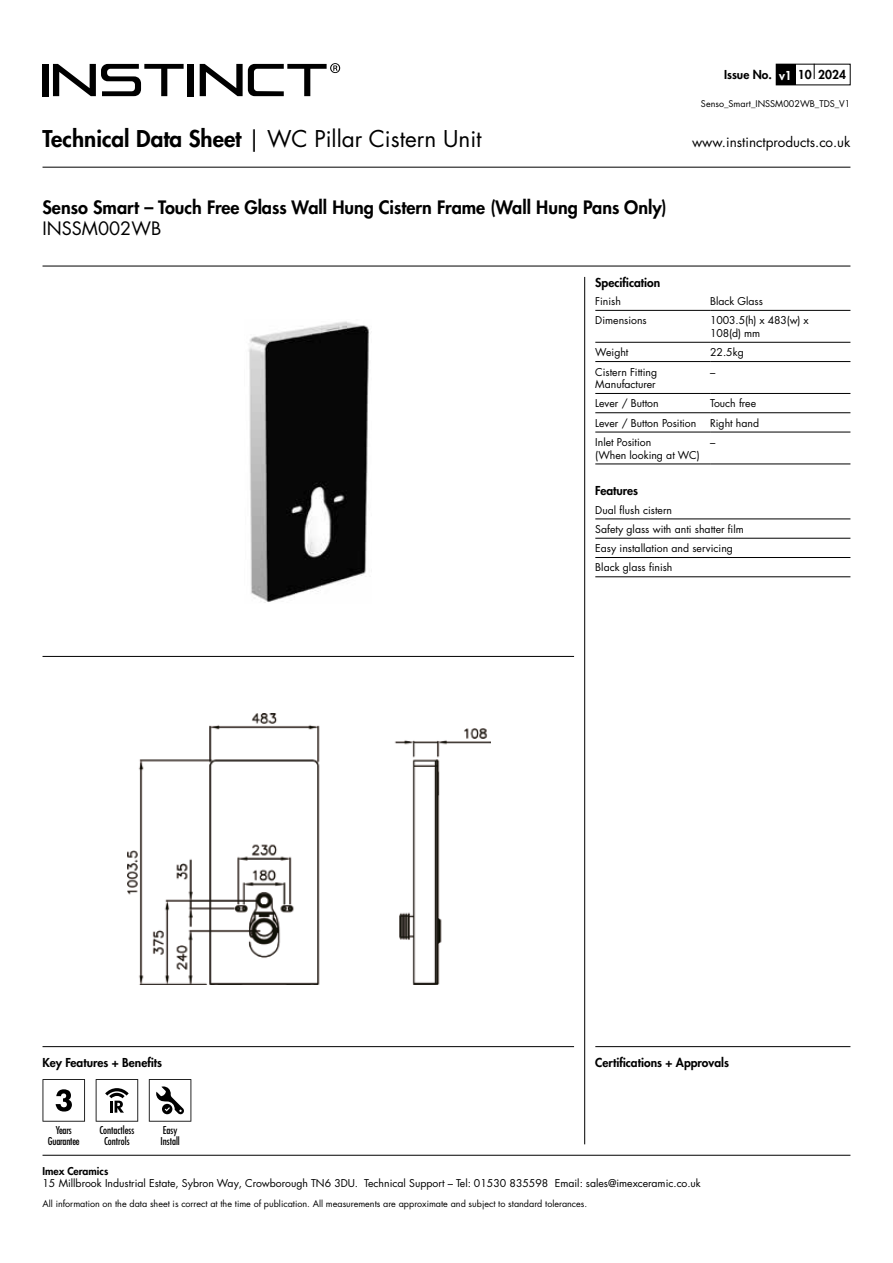
<style>
.page{position:relative;width:893px;height:1263px;background:#fff}
.page>*{position:absolute;margin:0;border:0;box-sizing:border-box;transform-origin:0 0}
.t1{font:22.5px "Futura LT Pro";color:#000}
.t2{font:800 18px "Futura LT Pro";color:#000}
.t3{font:18px "Futura LT Pro";color:#000}
.t4{font:13.5px "Futura LT Pro";color:#000}
.t5{font:800 12px "Futura LT Pro";color:#000}
.t6{font:10.5px/12.6px "Futura LT Pro";color:#000}
.t7{font:500 condensed 10.5px/10.5px "Futura LT Pro";color:#000;text-align:center}
.t8{font:500 condensed 10.5px/10.5px "Futura LT Pro";letter-spacing:-.02em;color:#000;text-align:center}
.t9{font:800 10.5px "Futura LT Pro";color:#000}
.t10{font:9px "Futura LT Pro";color:#000}
.s1{color:#fff}
.s2{font-weight:800}
</style>
<div class="page">
<div style="left:43px;top:64px;width:6px;height:32px;background:#000"></div>
<div style="left:188px;top:64px;width:6px;height:32px;background:#000"></div>
<svg style="left:200px;top:63px;width:140px;height:33px"></svg>
<svg style="left:53px;top:64px;width:131px;height:32px"></svg>
<div style="left:776px;top:64px;width:19px;height:21px;background:#000"></div>
<svg style="left:814px;top:64px;width:1px;height:15px"></svg>
<hr style="left:43px;top:1155px;width:807px;height:1px;background:#000">
<hr style="left:43px;top:1046px;width:531px;height:1px;background:#000">
<hr style="left:595px;top:1046px;width:255px;height:1px;background:#000">
<hr style="left:43px;top:167px;width:807px;height:1px;background:#000">
<hr style="left:43px;top:266px;width:807px;height:1px;background:#000">
<hr style="left:584px;top:277px;width:1px;height:867px;background:#000">
<svg style="left:43px;top:1079px;width:42px;height:42px"></svg>
<svg style="left:96px;top:1079px;width:42px;height:42px"></svg>
<svg style="left:149px;top:1079px;width:42px;height:42px"></svg>
<hr style="left:595px;top:310px;width:115px;height:1px;background:#000">
<hr style="left:710px;top:310px;width:140px;height:1px;background:#000">
<hr style="left:595px;top:342px;width:115px;height:1px;background:#000">
<hr style="left:710px;top:342px;width:140px;height:1px;background:#000">
<hr style="left:595px;top:361px;width:115px;height:1px;background:#000">
<hr style="left:710px;top:361px;width:140px;height:1px;background:#000">
<hr style="left:595px;top:393px;width:115px;height:1px;background:#000">
<hr style="left:710px;top:393px;width:140px;height:1px;background:#000">
<hr style="left:595px;top:412px;width:115px;height:1px;background:#000">
<hr style="left:710px;top:412px;width:140px;height:1px;background:#000">
<hr style="left:595px;top:432px;width:115px;height:1px;background:#000">
<hr style="left:710px;top:432px;width:140px;height:1px;background:#000">
<hr style="left:595px;top:464px;width:115px;height:1px;background:#000">
<hr style="left:710px;top:464px;width:140px;height:1px;background:#000">
<hr style="left:43px;top:656px;width:531px;height:1px;background:#000">
<img style="left:128px;top:713px;width:363px;height:272px">
<hr style="left:595px;top:519px;width:255px;height:1px;background:#000">
<hr style="left:595px;top:538px;width:255px;height:1px;background:#000">
<hr style="left:595px;top:557px;width:255px;height:1px;background:#000">
<hr style="left:595px;top:576px;width:255px;height:1px;background:#000">
<img style="left:248px;top:321px;width:121px;height:282px">
<p class="t5" style="left:724px;top:66px;width:123px">Issue No. <span class="s1">v1</span> 10 2024</p>
<p class="t10" style="left:701px;top:98px;width:151px">Senso_Smart_INSSM002WB_TDS_V1</p>
<h1 class="t1" style="left:43px;top:123px;width:441px"><span class="s2">Technical Data Sheet</span> | WC Pillar Cistern Unit</h1>
<p class="t4" style="left:692px;top:132px;width:160px">www.instinctproducts.co.uk</p>
<h2 class="t2" style="left:43px;top:193px;width:626px">Senso Smart – Touch Free Glass Wall Hung Cistern Frame (Wall Hung Pans Only)</h2>
<h2 class="t3" style="left:43px;top:216px;width:120px">INSSM002WB</h2>
<p class="t5" style="left:595px;top:273px;width:66px">Specification</p>
<p class="t6" style="left:595px;top:295px;width:27px">Finish</p>
<p class="t6" style="left:710px;top:295px;width:54px">Black Glass</p>
<p class="t6" style="left:595px;top:314px;width:53px">Dimensions</p>
<p class="t6" style="left:710px;top:314px;width:100px">1003.5(h) x 483(w) x<br>108(d) mm</p>
<p class="t6" style="left:595px;top:346px;width:35px">Weight</p>
<p class="t6" style="left:710px;top:346px;width:35px">22.5kg</p>
<p class="t6" style="left:595px;top:365px;width:63px">Cistern Fitting<br>Manufacturer</p>
<p class="t6" style="left:710px;top:365px;width:7px">–</p>
<p class="t6" style="left:595px;top:397px;width:65px">Lever / Button</p>
<p class="t6" style="left:710px;top:397px;width:48px">Touch free</p>
<p class="t6" style="left:595px;top:416px;width:103px">Lever / Button Position</p>
<p class="t6" style="left:710px;top:416px;width:51px">Right hand</p>
<p class="t6" style="left:595px;top:436px;width:106px">Inlet Position<br>(When looking at WC)</p>
<p class="t6" style="left:710px;top:436px;width:7px">–</p>
<p class="t5" style="left:595px;top:482px;width:44px">Features</p>
<p class="t6" style="left:595px;top:500px;width:150px;line-height:19.4px">Dual flush cistern<br>Safety glass with anti shatter film<br>Easy installation and servicing<br>Black glass finish</p>
<p class="t5" style="left:43px;top:1053px;width:121px">Key Features + Benefits</p>
<p class="t5" style="left:595px;top:1053px;width:135px">Certifications + Approvals</p>
<p class="t8" style="left:48px;top:1125px;width:33px">Years<br>Guarantee</p>
<p class="t7" style="left:100px;top:1125px;width:36px">Contactless<br>Controls</p>
<p class="t7" style="left:160px;top:1125px;width:21px;text-align:left">Easy<br>Install</p>
<p class="t9" style="left:43px;top:1163px;width:67px">Imex Ceramics</p>
<p class="t6" style="left:43px;top:1177px;width:660px">15 Millbrook Industrial Estate, Sybron Way, Crowborough TN6 3DU. Technical Support – Tel: 01530 835598 Email: sales@imexceramic.co.uk</p>
<p class="t10" style="left:43px;top:1197px;width:546px">All information on the data sheet is correct at the time of publication. All measurements are approximate and subject to standard tolerances.</p>
</div>
